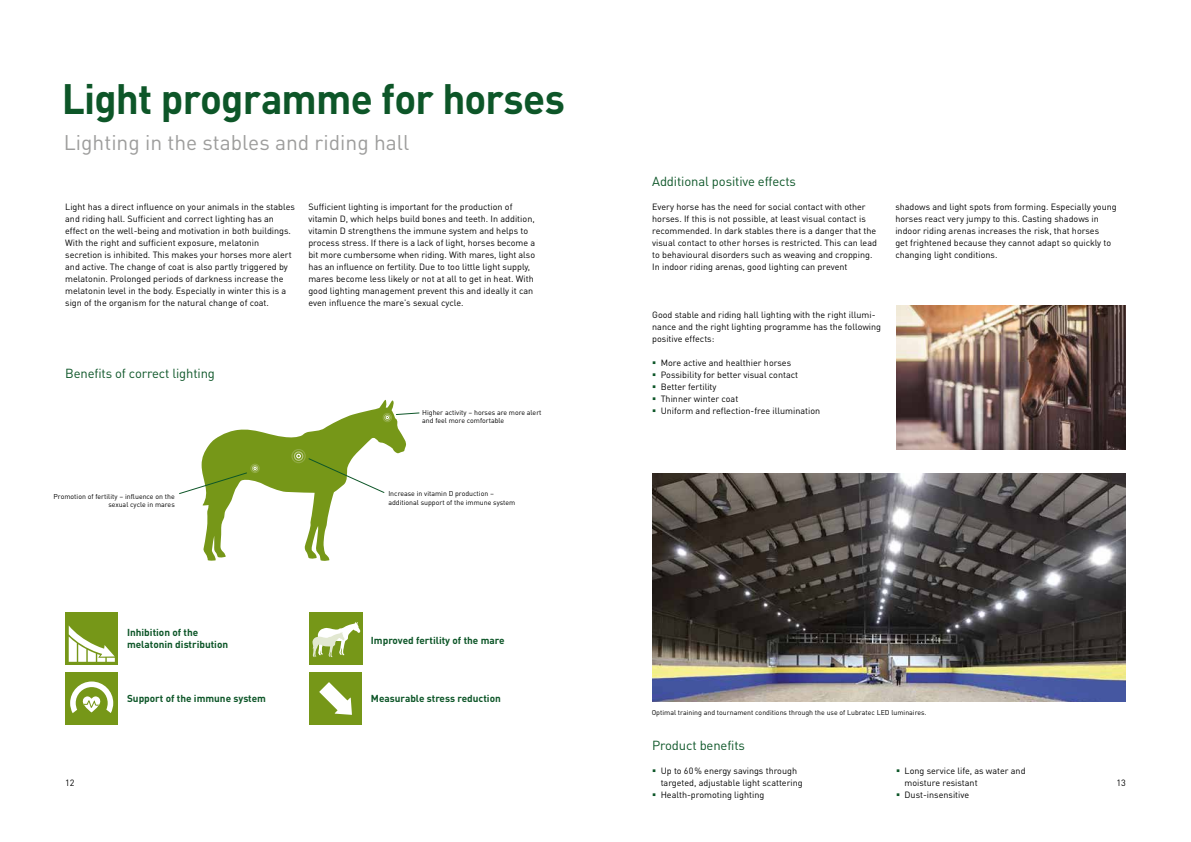
<style>
.page{position:relative;width:1191px;height:842px;background:#fff}
.page>*{position:absolute;margin:0;border:0;box-sizing:border-box;transform-origin:0 0}
.t1{font:700 42px "DIN Pro";letter-spacing:-.02em;color:#0d5628;scale:.96 1}
.t2{font:21px "DIN Pro";color:#9d9d9c}
.t3{font:13px "DIN Pro";letter-spacing:-.01em;color:#0d5628}
.t4{font:700 10px/12px "DIN Pro";color:#0d5628}
.t5{font:9px/12px "DIN Pro";color:#000}
.t6{font:7px/8.4px "DIN Pro";color:#000;text-align:right}
</style>
<div class="page">
<svg style="left:179px;top:399px;width:240px;height:162px"></svg>
<img style="left:896px;top:306px;width:229px;height:144px">
<div style="left:309px;top:672px;width:53px;height:53px;background:#769718"></div>
<svg style="left:319px;top:682px;width:33px;height:33px"></svg>
<div style="left:309px;top:612px;width:53px;height:53px;background:#769718"></div>
<svg style="left:312px;top:622px;width:48px;height:35px"></svg>
<div style="left:65px;top:612px;width:53px;height:53px;background:#769718"></div>
<svg style="left:69px;top:626px;width:46px;height:36px"></svg>
<div style="left:65px;top:672px;width:53px;height:53px;background:#769718"></div>
<svg style="left:70px;top:681px;width:43px;height:32px"></svg>
<img style="left:652px;top:474px;width:473px;height:228px">
<h1 class="t1" style="left:62px;top:66px;width:526px">Light programme for horses</h1>
<h2 class="t2" style="left:64px;top:126px;width:347px">Lighting in the stables and riding hall</h2>
<p class="t5" style="left:65px;top:200px;width:231px">Light has a direct influence on your animals in the stables and riding hall. Sufficient and correct lighting has an effect on the well-being and motivation in both buildings.<br>With the right and sufficient exposure, melatonin secretion is inhibited. This makes your horses more alert and active. The change of coat is also partly triggered by melatonin. Prolonged periods of darkness increase the melatonin level in the body. Especially in winter this is a sign of the organism for the natural change of coat.</p>
<p class="t5" style="left:308px;top:200px;width:228px">Sufficient lighting is important for the production of vitamin D, which helps build bones and teeth. In addition, vitamin D strengthens the immune system and helps to process stress. If there is a lack of light, horses become a bit more cumbersome when riding. With mares, light also has an influence on fertility. Due to too little light supply, mares become less likely or not at all to get in heat. With good lighting management prevent this and ideally it can even influence the mare’s sexual cycle.</p>
<h3 class="t3" style="left:65px;top:363px;width:151px">Benefits of correct lighting</h3>
<h3 class="t3" style="left:652px;top:171px;width:145px">Additional positive effects</h3>
<p class="t5" style="left:652px;top:200px;width:226px">Every horse has the need for social contact with other horses. If this is not possible, at least visual contact is recommended. In dark stables there is a danger that the visual contact to other horses is restricted. This can lead to behavioural disorders such as weaving and cropping.<br>In indoor riding arenas, good lighting can prevent</p>
<p class="t5" style="left:895px;top:200px;width:223px">shadows and light spots from forming. Especially young horses react very jumpy to this. Casting shadows in indoor riding arenas increases the risk, that horses<br>get frightened because they cannot adapt so quickly to changing light conditions.</p>
<p class="t5" style="left:652px;top:308px;width:230px">Good stable and riding hall lighting with the right illumi&shy;nance and the right lighting programme has the following positive effects:</p>
<p class="t5" style="left:660px;top:356px;width:139px">More active and healthier horses<br>Possibility for better visual contact<br>Better fertility<br>Thinner winter coat</p>
<p class="t6" style="left:422px;top:408px;width:121px">Higher activity – horses are more alert</p>
<p class="t5" style="left:660px;top:404px;width:161px">Uniform and reflection-free illumination</p>
<p class="t6" style="left:422px;top:416px;width:84px">and feel more comfortable</p>
<p class="t6" style="left:54px;top:492px;width:123px">Promotion of fertility – influence on the sexual cycle in mares</p>
<p class="t6" style="left:388px;top:489px;width:128px;text-align:left">Increase in vitamin D production – additional support of the immune system</p>
<p class="t4" style="left:127px;top:625px;width:103px">Inhibition of the melatonin distribution</p>
<p class="t4" style="left:127px;top:692px;width:140px">Support of the immune system</p>
<p class="t4" style="left:371px;top:633px;width:135px">Improved fertility of the mare</p>
<p class="t4" style="left:371px;top:692px;width:131px">Measurable stress reduction</p>
<p class="t6" style="left:651px;top:707px;width:276px">Optimal training and tournament conditions through the use of Lubratec LED luminaires.</p>
<h3 class="t3" style="left:652px;top:735px;width:94px">Product benefits</h3>
<p class="t5" style="left:660px;top:764px;width:143px">Up to 60% energy savings through targeted, adjustable light scattering<br>Health-promoting lighting</p>
<p class="t5" style="left:904px;top:764px;width:122px">Long service life, as water and moisture resistant<br>Dust-insensitive</p>
<p class="t5" style="left:65px;top:776px;width:11px">12</p>
<p class="t5" style="left:1116px;top:776px;width:11px">13</p>
</div>
